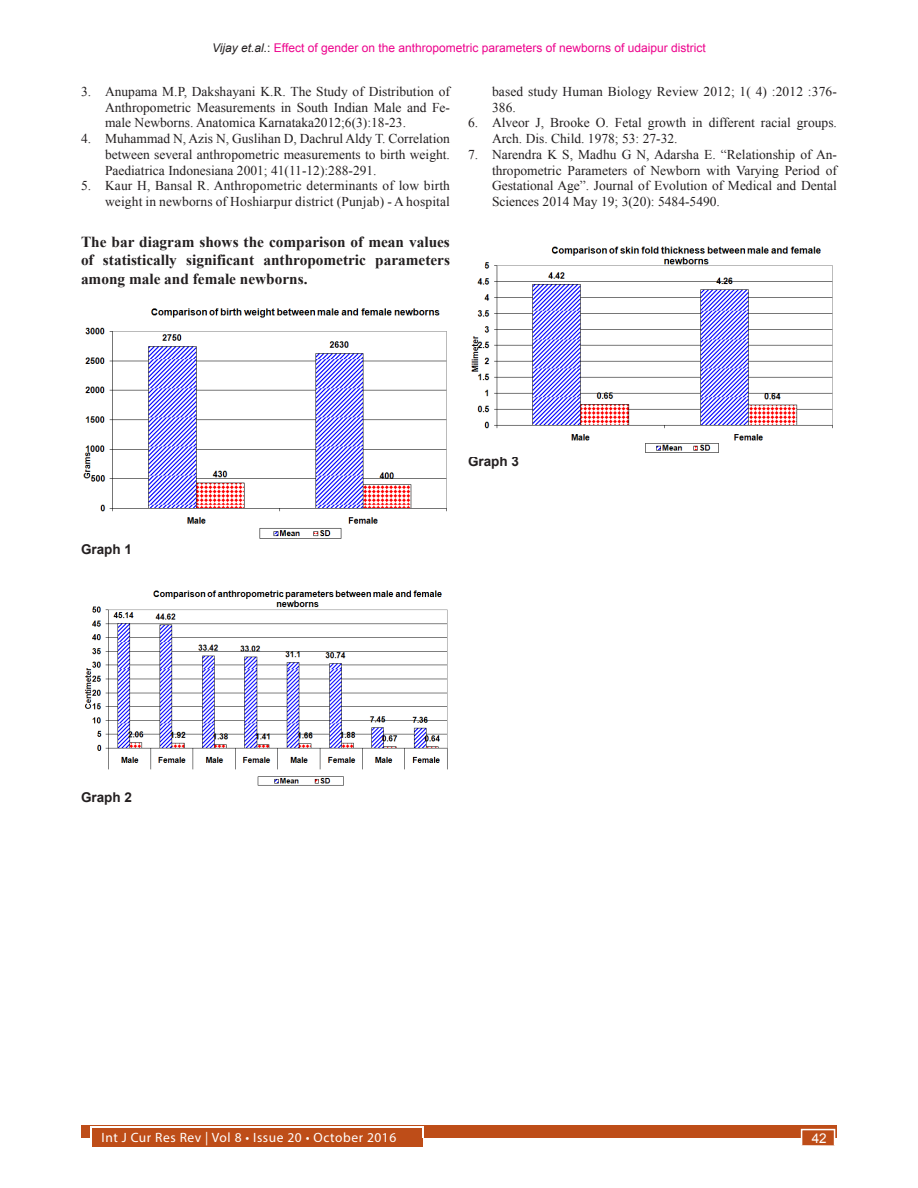
<style>
.page{position:relative;width:918px;height:1188px;background:#fff}
.page>*{position:absolute;margin:0;border:0;box-sizing:border-box;transform-origin:0 0}
.Text{font:700 15.3px/18.9px "Times New Roman";color:#231f20;text-align:justify}
.Reference_text{font:13.5px/15.8px "Times New Roman";color:#231f20;text-align:justify}
.t1{font:13.5px "Myriad Pro";letter-spacing:.04em;color:#fff}
.Figure_caption{font:700 13.5px "Arial";color:#231f20}
.t2{font:13.5px "Arial";color:#fff}
.t3{font:12px "Arial";color:#ed028c}
.s1{font-style:italic;color:#231f20}
.s2{color:#231f20}
</style>
<div class="page">
<div style="left:81px;top:1125px;width:756px;height:13px;background:#be4d18"></div>
<div style="left:92px;top:1128px;width:331px;height:19px;background:#be4d18"></div>
<hr style="left:91px;top:1127px;width:332px;height:1px;background:#fff">
<div style="left:801px;top:1129px;width:34px;height:17px;background:#be4d18;border:2px solid #fff"></div>
<img style="left:83px;top:308px;width:364px;height:231px">
<img style="left:84px;top:590px;width:364px;height:196px">
<img style="left:471px;top:246px;width:362px;height:207px">
<p class="t3" style="left:212px;top:40px;width:495px"><span class="s1">Vijay et.al.</span><span class="s2">:</span> Effect of gender on the anthropometric parameters of newborns of udaipur district</p>
<p class="Reference_text" style="left:105px;top:83px;width:347px;text-indent:-24px">3. Anupama M.P, Dakshayani K.R. The Study of Distribution of Anthropometric Measurements in South Indian Male and Fe&shy;male Newborns. Anatomica Karnataka2012;6(3):18-23.</p>
<p class="Reference_text" style="left:105px;top:130px;width:347px;text-indent:-24px">4. Muhammad N, Azis N, Guslihan D, Dachrul Aldy T. Correlation between several anthropometric measurements to birth weight.<br>Paediatrica Indonesiana 2001; 41(11-12):288-291.</p>
<p class="Reference_text" style="left:81px;top:178px;width:371px;text-align:right">5. Kaur H, Bansal R. Anthropometric determinants of low birth weight in newborns of Hoshiarpur district (Punjab) - A hospital</p>
<p class="Reference_text" style="left:492px;top:83px;width:346px">based study Human Biology Review 2012; 1( 4) :2012 :376-<br>386.</p>
<p class="Reference_text" style="left:492px;top:115px;width:347px;text-indent:-24px">6. Alveor J, Brooke O. Fetal growth in different racial groups.<br>Arch. Dis. Child. 1978; 53: 27-32.</p>
<p class="Reference_text" style="left:492px;top:146px;width:347px;text-indent:-24px">7. Narendra K S, Madhu G N, Adarsha E. “Relationship of An&shy;thropometric Parameters of Newborn with Varying Period of Gestational Age”. Journal of Evolution of Medical and Dental Sciences 2014 May 19; 3(20): 5484-5490.</p>
<p class="Text" style="left:81px;top:232px;width:371px">The bar diagram shows the comparison of mean values of statistically significant anthropometric parameters among male and female newborns.</p>
<p class="Figure_caption" style="left:81px;top:541px;width:53px">Graph 1</p>
<p class="Figure_caption" style="left:468px;top:452px;width:53px">Graph 3</p>
<p class="Figure_caption" style="left:81px;top:788px;width:53px">Graph 2</p>
<p class="t1" style="left:101px;top:1129px;width:296px">Int J Cur Res Rev | Vol 8 • Issue 20 • October 2016</p>
<p class="t2" style="left:812px;top:1130px;width:16px">42</p>
</div>
